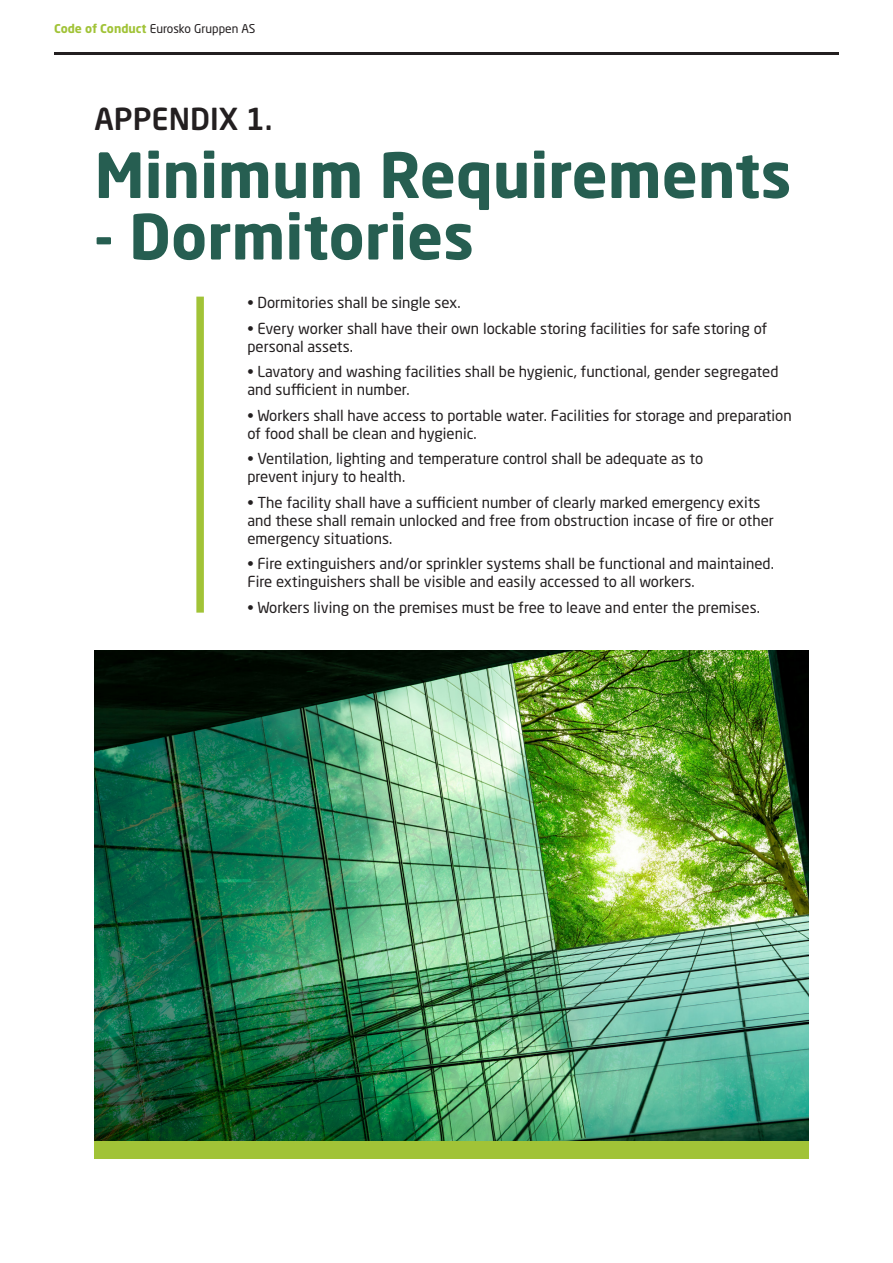
<style>
.page{position:relative;width:893px;height:1263px;background:#fff}
.page>*{position:absolute;margin:0;border:0;box-sizing:border-box;transform-origin:0 0}
.t1{font:700 61.5px "Neo Sans W1 G";color:#265e51}
.t2{font:500 30px "Neo Sans W1 G";color:#231f20}
.t3{font:15px/18px "Neo Sans W1 G";color:#231f20}
.t4{font:12px "Neo Sans W1 G";color:#231f20}
.s1{font-weight:700;color:#a1c337}
</style>
<div class="page">
<hr style="left:54px;top:52px;width:785px;height:3px;background:#231f20">
<img style="left:95px;top:651px;width:714px;height:491px">
<div style="left:95px;top:1142px;width:714px;height:17px;background:#a1c337"></div>
<div style="left:196px;top:297px;width:8px;height:316px;background:#a1c337"></div>
<p class="t4" style="left:54px;top:21px;width:203px"><span class="s1">Code of Conduct</span> Eurosko Gruppen AS</p>
<h2 class="t2" style="left:95px;top:100px;width:179px">APPENDIX 1.</h2>
<h1 class="t1" style="left:95px;top:136px;width:699px">Minimum Requirements</h1>
<h1 class="t1" style="left:95px;top:197px;width:381px">- Dormitories</h1>
<p class="t3" style="left:247px;top:293px;width:215px">• Dormitories shall be single sex.</p>
<p class="t3" style="left:247px;top:319px;width:521px">• Every worker shall have their own lockable storing facilities for safe storing of personal assets.</p>
<p class="t3" style="left:247px;top:362px;width:533px">• Lavatory and washing facilities shall be hygienic, functional, gender segregated and sufficient in number.</p>
<p class="t3" style="left:247px;top:406px;width:546px">• Workers shall have access to portable water. Facilities for storage and preparation of food shall be clean and hygienic.</p>
<p class="t3" style="left:247px;top:449px;width:457px">• Ventilation, lighting and temperature control shall be adequate as to prevent injury to health.</p>
<p class="t3" style="left:247px;top:493px;width:528px">• The facility shall have a sufficient number of clearly marked emergency exits and these shall remain unlocked and free from obstruction incase of fire or other emergency situations.</p>
<p class="t3" style="left:247px;top:554px;width:528px">• Fire extinguishers and/or sprinkler systems shall be functional and maintained.<br>Fire extinguishers shall be visible and easily accessed to all workers.</p>
<p class="t3" style="left:247px;top:598px;width:514px">• Workers living on the premises must be free to leave and enter the premises.</p>
</div>
